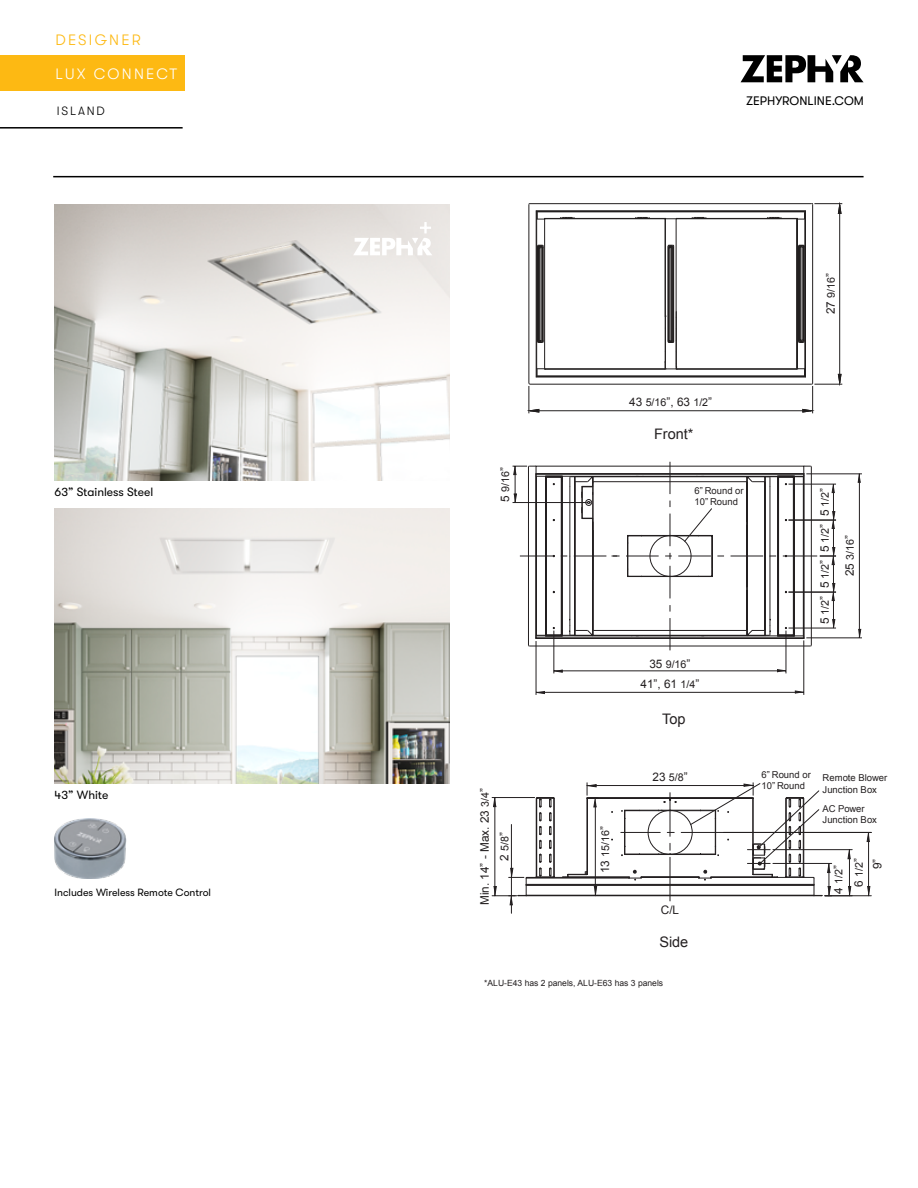
<style>
.page{position:relative;width:918px;height:1188px;background:#fff}
.page>*{position:absolute;margin:0;border:0;box-sizing:border-box;transform-origin:0 0}
.t1{font:300 15px "GT Walsheim";letter-spacing:.145em;color:#fff}
.t2{font:300 15px "GT Walsheim";letter-spacing:.15em;color:#fdb913}
.t3{font:14.55px "Arial";color:#231f20}
.t4{font:12.3px "GT Walsheim";color:#000}
.t5{font:12px "GT Walsheim";color:#000}
.t6{font:300 12px "GT Walsheim";letter-spacing:.15em;color:#000}
.t7{font:11.85px "Arial";color:#231f20}
.t8{font:10.65px/20.4px "Arial";color:#231f20}
.t9{font:10.5px "GT Walsheim";color:#000}
.t10{font:9.45px/11.4px "Arial";color:#231f20}
.t11{font:8.55px "Arial";color:#231f20}
.s1{font-size:11.85px}
.s2{font-size:10.65px}
</style>
<div class="page">
<svg style="left:741px;top:55px;width:123px;height:27px"></svg>
<hr style="left:0;top:127px;width:183px;height:2px;background:#000">
<hr style="left:53px;top:176px;width:811px;height:1px;background:#000">
<svg style="left:529px;top:203px;width:313px;height:210px"></svg>
<hr style="left:530px;top:410px;width:281px;height:1px;background:#221f1f">
<hr style="left:511px;top:824px;width:1px;height:89px;background:#231f20">
<svg style="left:867px;top:833px;width:3px;height:9px"></svg>
<svg style="left:867px;top:886px;width:3px;height:10px"></svg>
<hr style="left:825px;top:896px;width:46px;height:1px;background:#231f20">
<hr style="left:868px;top:832px;width:1px;height:64px;background:#231f20">
<hr style="left:681px;top:832px;width:190px;height:1px;background:#231f20">
<svg style="left:492px;top:783px;width:360px;height:122px"></svg>
<hr style="left:536px;top:646px;width:268px;height:1px;background:#231f20">
<hr style="left:811px;top:467px;width:1px;height:178px;background:#231f20">
<svg style="left:805px;top:645px;width:7px;height:2px"></svg>
<svg style="left:528px;top:645px;width:8px;height:2px"></svg>
<hr style="left:528px;top:467px;width:1px;height:178px;background:#231f20">
<svg style="left:555px;top:669px;width:8px;height:4px"></svg>
<svg style="left:777px;top:669px;width:9px;height:2px"></svg>
<hr style="left:554px;top:631px;width:1px;height:42px;background:#231f20">
<hr style="left:786px;top:631px;width:1px;height:42px;background:#231f20">
<hr style="left:554px;top:671px;width:232px;height:1px;background:#231f20">
<svg style="left:832px;top:619px;width:3px;height:9px"></svg>
<hr style="left:789px;top:628px;width:47px;height:1px;background:#231f20">
<hr style="left:833px;top:592px;width:1px;height:36px;background:#231f20">
<svg style="left:832px;top:583px;width:3px;height:18px"></svg>
<hr style="left:789px;top:592px;width:47px;height:1px;background:#231f20">
<hr style="left:833px;top:556px;width:1px;height:36px;background:#231f20">
<svg style="left:820px;top:547px;width:16px;height:18px"></svg>
<hr style="left:833px;top:520px;width:1px;height:36px;background:#231f20">
<svg style="left:832px;top:511px;width:3px;height:18px"></svg>
<svg style="left:832px;top:485px;width:3px;height:8px"></svg>
<hr style="left:789px;top:520px;width:47px;height:1px;background:#231f20">
<hr style="left:789px;top:484px;width:47px;height:1px;background:#231f20">
<hr style="left:833px;top:484px;width:1px;height:36px;background:#231f20">
<svg style="left:858px;top:629px;width:3px;height:9px"></svg>
<svg style="left:858px;top:475px;width:3px;height:8px"></svg>
<hr style="left:806px;top:638px;width:56px;height:1px;background:#231f20">
<hr style="left:806px;top:474px;width:56px;height:1px;background:#231f20">
<hr style="left:859px;top:474px;width:1px;height:164px;background:#231f20">
<svg style="left:537px;top:691px;width:8px;height:3px"></svg>
<svg style="left:795px;top:691px;width:9px;height:3px"></svg>
<hr style="left:536px;top:641px;width:1px;height:54px;background:#231f20">
<hr style="left:804px;top:640px;width:1px;height:55px;background:#231f20">
<hr style="left:536px;top:692px;width:268px;height:1px;background:#231f20">
<hr style="left:783px;top:556px;width:34px;height:1px;background:#231f20">
<hr style="left:670px;top:462px;width:1px;height:32px;background:#231f20">
<hr style="left:670px;top:618px;width:1px;height:32px;background:#231f20">
<svg style="left:513px;top:466px;width:299px;height:173px"></svg>
<div style="left:0;top:55px;width:185px;height:36px;background:#fdb913"></div>
<img style="left:55px;top:508px;width:395px;height:276px">
<img style="left:55px;top:205px;width:395px;height:276px">
<img style="left:55px;top:819px;width:72px;height:59px">
<svg style="left:353px;top:222px;width:79px;height:33px"></svg>
<h1 class="t2" style="left:56px;top:32px;width:87px">DESIGNER</h1>
<h1 class="t1" style="left:56px;top:65px;width:123px">LUX CONNECT</h1>
<p class="t6" style="left:57px;top:105px;width:49px">ISLAND</p>
<p class="t5" style="left:55px;top:485px;width:100px">63” Stainless Steel</p>
<p class="t5" style="left:55px;top:788px;width:55px">43” White</p>
<p class="t9" style="left:55px;top:887px;width:158px">Includes Wireless Remote Control</p>
<h3 class="t4" style="left:746px;top:94px;width:119px">ZEPHYRONLINE.COM</h3>
<p class="t8" style="left:495px;top:502px;width:36px;rotate:-90deg"><span class="s1">5</span> 9/16<span class="s1">”</span></p>
<p class="t7" style="left:477px;top:905px;width:119px;rotate:-90deg">Min. 14” - Max. 23 <span class="s2">3/4</span>”</p>
<p class="t8" style="left:495px;top:861px;width:30px;rotate:-90deg"><span class="s1">2</span> 5/8<span class="s1">”</span></p>
<p class="t8" style="left:821px;top:314px;width:43px;rotate:-90deg"><span class="s1">27</span> 9/16<span class="s1">”</span></p>
<p class="t8" style="left:595px;top:873px;width:49px;rotate:-90deg"><span class="s1">13</span> 15/16<span class="s1">”</span></p>
<p class="t7" style="left:629px;top:394px;width:84px">43 <span class="s2">5/16</span>”, 63 <span class="s2">1/2</span>”</p>
<h2 class="t3" style="left:654px;top:424px;width:41px">Front*</h2>
<p class="t10" style="left:695px;top:485px;width:51px">6” Round or</p>
<p class="t7" style="left:817px;top:492px;width:5px;rotate:-90deg">”</p>
<p class="t10" style="left:695px;top:496px;width:45px">10” Round</p>
<p class="t8" style="left:815px;top:588px;width:98px;rotate:-90deg"><span class="s1">5</span> 1/2<span class="s1">” 5</span> 1/2<span class="s1">” 5</span> 1/2</p>
<p class="t8" style="left:649px;top:654px;width:43px"><span class="s1">35</span> 9/16<span class="s1">”</span></p>
<p class="t7" style="left:641px;top:676px;width:60px">41”, 61 <span class="s2">1/4</span>”</p>
<h2 class="t3" style="left:662px;top:709px;width:25px">Top</h2>
<p class="t8" style="left:815px;top:624px;width:30px;rotate:-90deg"><span class="s1">5</span> 1/2<span class="s1">”</span></p>
<p class="t8" style="left:840px;top:576px;width:43px;rotate:-90deg"><span class="s1">25</span> 3/16<span class="s1">”</span></p>
<p class="t7" style="left:652px;top:769px;width:37px">23 <span class="s2">5/8</span>”</p>
<p class="t7" style="left:661px;top:902px;width:20px">C/L</p>
<h2 class="t3" style="left:659px;top:932px;width:31px">Side</h2>
<p class="t10" style="left:762px;top:769px;width:51px">6” Round or<br>10” Round</p>
<p class="t10" style="left:823px;top:772px;width:66px">Remote Blower<br>Junction Box</p>
<p class="t10" style="left:823px;top:803px;width:56px">AC Power<br>Junction Box</p>
<p class="t8" style="left:829px;top:887px;width:30px;text-indent:-7px;rotate:-90deg"><span class="s1">4</span> 1/2<span class="s1">”<br>6</span> 1/2<span class="s1">”</span></p>
<p class="t7" style="left:870px;top:869px;width:12px;rotate:-90deg">9”</p>
<p class="t11" style="left:484px;top:978px;width:181px">*ALU-E43 has 2 panels, ALU-E63 has 3 panels</p>
</div>
